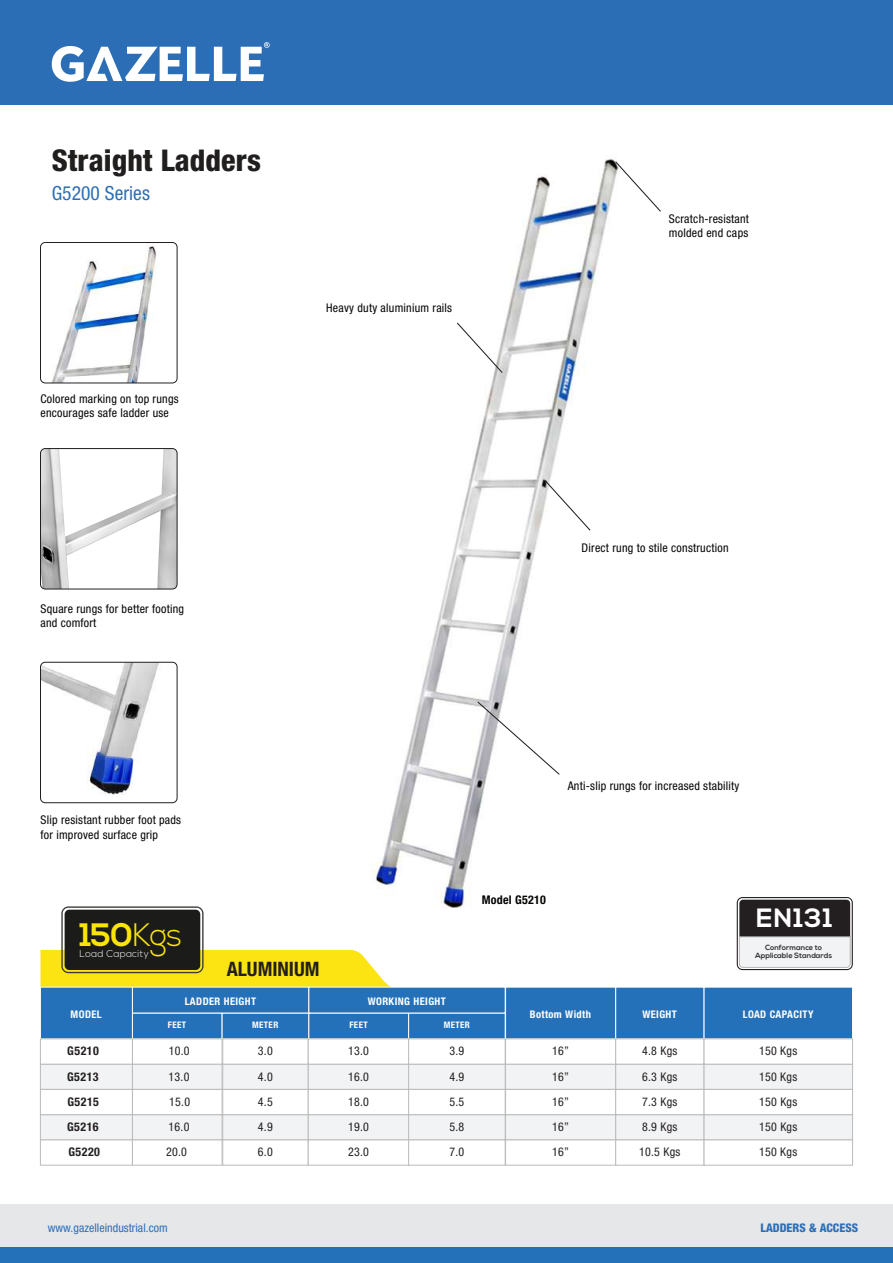
<style>
.page{position:relative;width:893px;height:1263px;background:#fff}
.page>*{position:absolute;margin:0;border:0;box-sizing:border-box;transform-origin:0 0}
.t1{font:700 32.4px "Nexa";color:#fbe409}
.t2{font:800 condensed 30px "Helvetica Neue LT Std";letter-spacing:.005em;color:#211e1e}
.t3{font:700 26.4px "Nexa";letter-spacing:.04em;color:#fff}
.t4{font:700 condensed 19.95px "Helvetica Neue LT Std";color:#231f20}
.t5{font:condensed 19.5px "Helvetica Neue LT Std";letter-spacing:.005em;color:#2c6eb6}
.t6{font:condensed 12px/14.4px "Helvetica Neue LT Std";letter-spacing:.02em;color:#040503}
.t7{font:condensed 12px/25.2px "Helvetica Neue LT Std";letter-spacing:.02em;color:#231f20}
.t8{font:700 condensed 12px/25.2px "Helvetica Neue LT Std";letter-spacing:.04em;color:#231f20}
.t9{font:700 condensed 12px "Helvetica Neue LT Std";letter-spacing:.02em;color:#040503}
.t10{font:condensed 11.85px "Helvetica Neue LT Std";letter-spacing:.005em;color:#2c6eb6}
.t11{font:800 condensed 11.85px "Helvetica Neue LT Std";letter-spacing:.005em;color:#2c6eb6}
.t12{font:700 condensed 10.5px "Helvetica Neue LT Std";letter-spacing:.04em;color:#fff}
.t13{font:300 9.9px "Nexa";letter-spacing:.02em;color:#fff}
.t14{font:700 condensed 9px "Helvetica Neue LT Std";letter-spacing:.04em;color:#fff}
.t15{font:700 7.5px/8.2px "Nexa";color:#323333;text-align:center}
.s1{font-weight:300}
</style>
<div class="page">
<img style="left:42px;top:662px;width:135px;height:141px">
<img style="left:41px;top:448px;width:136px;height:141px">
<img style="left:41px;top:242px;width:116px;height:141px">
<img style="left:372px;top:159px;width:242px;height:747px">
<div style="left:40px;top:448px;width:137px;height:141px;border:1px solid #231f20;border-radius:5px"></div>
<div style="left:40px;top:662px;width:137px;height:141px;border:1px solid #231f20;border-radius:5px"></div>
<div style="left:40px;top:242px;width:137px;height:141px;border:1px solid #231f20;border-radius:5px"></div>
<svg style="left:737px;top:897px;width:116px;height:73px"></svg>
<div style="left:0;top:1204px;width:893px;height:43px;background:#e6e7e9"></div>
<div style="left:40px;top:987px;width:93px;height:52px;background:#2571b9;border:1px solid #fff"></div>
<div style="left:132px;top:1013px;width:90px;height:26px;background:#2571b9;border:1px solid #fff"></div>
<div style="left:222px;top:1013px;width:87px;height:26px;background:#2571b9;border:1px solid #fff"></div>
<div style="left:309px;top:1013px;width:100px;height:26px;background:#2571b9;border:1px solid #fff"></div>
<div style="left:408px;top:1013px;width:97px;height:26px;background:#2571b9;border:1px solid #fff"></div>
<div style="left:132px;top:987px;width:177px;height:26px;background:#2571b9"></div>
<div style="left:309px;top:987px;width:196px;height:26px;background:#2571b9"></div>
<div style="left:505px;top:987px;width:111px;height:52px;background:#2571b9"></div>
<div style="left:615px;top:987px;width:89px;height:52px;background:#2571b9"></div>
<div style="left:704px;top:987px;width:149px;height:52px;background:#2571b9"></div>
<div style="left:40px;top:1064px;width:93px;height:25px;background:#f2f3f4;border:1px solid #bbb"></div>
<div style="left:40px;top:1039px;width:93px;height:25px;background:#fff;border:1px solid #bbb"></div>
<div style="left:132px;top:1064px;width:90px;height:25px;background:#f2f3f4;border:1px solid #bbb"></div>
<div style="left:132px;top:1039px;width:90px;height:25px;background:#fff;border:1px solid #bbb"></div>
<div style="left:222px;top:1064px;width:86px;height:25px;background:#f2f3f4;border:1px solid #bbb"></div>
<div style="left:222px;top:1039px;width:86px;height:25px;background:#fff;border:1px solid #bbb"></div>
<div style="left:308px;top:1064px;width:101px;height:25px;background:#f2f3f4;border:1px solid #bbb"></div>
<div style="left:308px;top:1039px;width:101px;height:25px;background:#fff;border:1px solid #bbb"></div>
<div style="left:408px;top:1064px;width:97px;height:25px;background:#f2f3f4;border:1px solid #bbb"></div>
<div style="left:408px;top:1039px;width:97px;height:25px;background:#fff;border:1px solid #bbb"></div>
<div style="left:505px;top:1064px;width:111px;height:25px;background:#f2f3f4;border:1px solid #bbb"></div>
<div style="left:505px;top:1039px;width:111px;height:25px;background:#fff;border:1px solid #bbb"></div>
<div style="left:615px;top:1064px;width:89px;height:25px;background:#f2f3f4;border:1px solid #bbb"></div>
<div style="left:615px;top:1039px;width:89px;height:25px;background:#fff;border:1px solid #bbb"></div>
<div style="left:704px;top:1064px;width:149px;height:25px;background:#f2f3f4;border:1px solid #bbb"></div>
<div style="left:704px;top:1039px;width:149px;height:25px;background:#fff;border:1px solid #bbb"></div>
<div style="left:40px;top:1114px;width:93px;height:26px;background:#f2f3f4;border:1px solid #bbb"></div>
<div style="left:40px;top:1089px;width:93px;height:26px;background:#fff;border:1px solid #bbb"></div>
<div style="left:132px;top:1114px;width:90px;height:26px;background:#f2f3f4;border:1px solid #bbb"></div>
<div style="left:132px;top:1089px;width:90px;height:26px;background:#fff;border:1px solid #bbb"></div>
<div style="left:222px;top:1114px;width:86px;height:26px;background:#f2f3f4;border:1px solid #bbb"></div>
<div style="left:222px;top:1089px;width:86px;height:26px;background:#fff;border:1px solid #bbb"></div>
<div style="left:308px;top:1114px;width:101px;height:26px;background:#f2f3f4;border:1px solid #bbb"></div>
<div style="left:308px;top:1089px;width:101px;height:26px;background:#fff;border:1px solid #bbb"></div>
<div style="left:408px;top:1114px;width:97px;height:26px;background:#f2f3f4;border:1px solid #bbb"></div>
<div style="left:408px;top:1089px;width:97px;height:26px;background:#fff;border:1px solid #bbb"></div>
<div style="left:505px;top:1114px;width:111px;height:26px;background:#f2f3f4;border:1px solid #bbb"></div>
<div style="left:505px;top:1089px;width:111px;height:26px;background:#fff;border:1px solid #bbb"></div>
<div style="left:615px;top:1114px;width:89px;height:26px;background:#f2f3f4;border:1px solid #bbb"></div>
<div style="left:615px;top:1089px;width:89px;height:26px;background:#fff;border:1px solid #bbb"></div>
<div style="left:704px;top:1114px;width:149px;height:26px;background:#f2f3f4;border:1px solid #bbb"></div>
<div style="left:704px;top:1089px;width:149px;height:26px;background:#fff;border:1px solid #bbb"></div>
<div style="left:40px;top:1140px;width:93px;height:25px;background:#fff;border:1px solid #bbb"></div>
<div style="left:132px;top:1140px;width:90px;height:25px;background:#fff;border:1px solid #bbb"></div>
<div style="left:222px;top:1140px;width:86px;height:25px;background:#fff;border:1px solid #bbb"></div>
<div style="left:308px;top:1140px;width:101px;height:25px;background:#fff;border:1px solid #bbb"></div>
<div style="left:408px;top:1140px;width:97px;height:25px;background:#fff;border:1px solid #bbb"></div>
<div style="left:505px;top:1140px;width:111px;height:25px;background:#fff;border:1px solid #bbb"></div>
<div style="left:615px;top:1140px;width:89px;height:25px;background:#fff;border:1px solid #bbb"></div>
<div style="left:704px;top:1140px;width:149px;height:25px;background:#fff;border:1px solid #bbb"></div>
<div style="left:0;top:1247px;width:893px;height:16px;background:#2571b9"></div>
<svg style="left:544px;top:479px;width:48px;height:53px"></svg>
<svg style="left:614px;top:160px;width:47px;height:52px"></svg>
<svg style="left:456px;top:321px;width:48px;height:53px"></svg>
<svg style="left:476px;top:700px;width:85px;height:76px"></svg>
<div style="left:0;top:0;width:893px;height:105px;background:#2c6eb6"></div>
<svg style="left:52px;top:42px;width:218px;height:40px"></svg>
<svg style="left:41px;top:906px;width:451px;height:85px"></svg>
<div style="left:65px;top:910px;width:135px;height:60px;background:#1b1b19;border-radius:5px"></div>
<h2 class="t2" style="left:52px;top:141px;width:211px">Straight Ladders</h2>
<h3 class="t5" style="left:52px;top:181px;width:100px">G5200 Series</h3>
<p class="t6" style="left:41px;top:391px;width:140px">Colored marking on top rungs encourages safe ladder use</p>
<p class="t6" style="left:326px;top:300px;width:128px">Heavy duty aluminium rails</p>
<p class="t6" style="left:41px;top:601px;width:145px">Square rungs for better footing and comfort</p>
<p class="t6" style="left:669px;top:211px;width:82px">Scratch-resistant molded end caps</p>
<p class="t6" style="left:582px;top:540px;width:148px">Direct rung to stile construction</p>
<p class="t6" style="left:41px;top:813px;width:142px">Slip resistant rubber foot pads for improved surface grip</p>
<p class="t6" style="left:568px;top:778px;width:173px">Anti-slip rungs for increased stability</p>
<h1 class="t1" style="left:79px;top:916px;width:105px">150<span class="s1">Kgs</span></h1>
<p class="t13" style="left:79px;top:948px;width:71px">Load Capacity</p>
<h3 class="t4" style="left:227px;top:957px;width:94px">ALUMINIUM</h3>
<p class="t12" style="left:71px;top:1007px;width:33px">MODEL</p>
<p class="t12" style="left:185px;top:995px;width:73px">LADDER HEIGHT</p>
<p class="t14" style="left:168px;top:1020px;width:20px">FEET</p>
<p class="t14" style="left:252px;top:1020px;width:28px">METER</p>
<p class="t14" style="left:349px;top:1020px;width:20px">FEET</p>
<p class="t14" style="left:444px;top:1020px;width:28px">METER</p>
<p class="t12" style="left:368px;top:995px;width:80px">WORKING HEIGHT</p>
<p class="t9" style="left:482px;top:892px;width:66px">Model G5210</p>
<h3 class="t3" style="left:756px;top:902px;width:78px">EN131</h3>
<p class="t15" style="left:755px;top:943px;width:79px">Conformance to<br>Applicable Standards</p>
<p class="t12" style="left:530px;top:1007px;width:63px">Bottom Width</p>
<p class="t12" style="left:642px;top:1007px;width:36px">WEIGHT</p>
<p class="t12" style="left:743px;top:1007px;width:72px">LOAD CAPACITY</p>
<p class="t8" style="left:67px;top:1038px;width:33px">G5210<br>G5213</p>
<p class="t7" style="left:169px;top:1038px;width:23px">10.0<br>13.0</p>
<p class="t7" style="left:258px;top:1038px;width:16px">3.0<br>4.0</p>
<p class="t7" style="left:348px;top:1038px;width:22px">13.0<br>16.0</p>
<p class="t7" style="left:449px;top:1038px;width:16px">3.9<br>4.9</p>
<p class="t7" style="left:552px;top:1038px;width:18px">16”<br>16”</p>
<p class="t7" style="left:642px;top:1038px;width:37px">4.8 Kgs<br>6.3 Kgs</p>
<p class="t7" style="left:759px;top:1038px;width:40px">150 Kgs<br>150 Kgs</p>
<p class="t8" style="left:67px;top:1089px;width:34px">G5215<br>G5216</p>
<p class="t7" style="left:169px;top:1089px;width:23px">15.0<br>16.0</p>
<p class="t7" style="left:258px;top:1089px;width:16px">4.5<br>4.9</p>
<p class="t7" style="left:348px;top:1089px;width:22px">18.0<br>19.0</p>
<p class="t7" style="left:449px;top:1089px;width:16px">5.5<br>5.8</p>
<p class="t7" style="left:552px;top:1089px;width:18px">16”<br>16”</p>
<p class="t7" style="left:642px;top:1089px;width:37px">7.3 Kgs<br>8.9 Kgs</p>
<p class="t7" style="left:759px;top:1089px;width:40px">150 Kgs<br>150 Kgs</p>
<p class="t8" style="left:68px;top:1139px;width:33px">G5220</p>
<p class="t7" style="left:166px;top:1139px;width:22px">20.0</p>
<p class="t7" style="left:258px;top:1139px;width:16px">6.0</p>
<p class="t7" style="left:348px;top:1139px;width:22px">23.0</p>
<p class="t7" style="left:449px;top:1139px;width:16px">7.0</p>
<p class="t7" style="left:552px;top:1139px;width:18px">16”</p>
<p class="t7" style="left:639px;top:1139px;width:43px">10.5 Kgs</p>
<p class="t7" style="left:759px;top:1139px;width:40px">150 Kgs</p>
<p class="t10" style="left:48px;top:1221px;width:122px">www.gazelleindustrial.com</p>
<p class="t11" style="left:760px;top:1221px;width:99px">LADDERS &amp; ACCESS</p>
</div>
